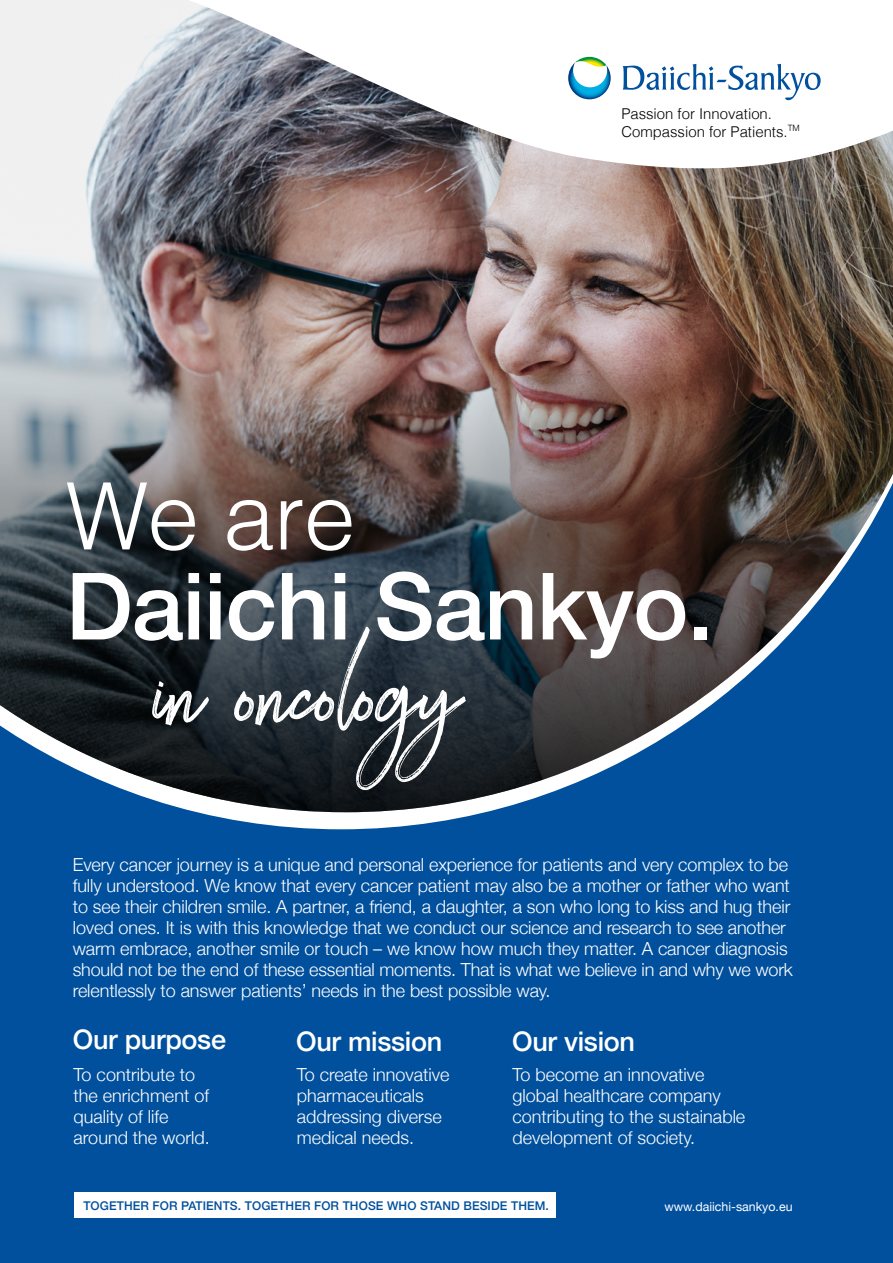
<style>
.page{position:relative;width:893px;height:1263px;background:#fff}
.page>*{position:absolute;margin:0;border:0;box-sizing:border-box;transform-origin:0 0}
.t1{font:114.9px "Brownhill Script";color:#fff}
.t2{font:500 93px "Helvetica Neue";letter-spacing:-.01em;color:#fff}
.t3{font:300 93px "Helvetica";color:#fff}
.t4{font:500 27px "Helvetica Neue";letter-spacing:-.01em;color:#fff}
.t5{font:300 18px/21px "Helvetica Neue";letter-spacing:-.005em;color:#fff}
.t6{font:300 14.85px "Helvetica";color:#000}
.t7{font:12.45px "Helvetica Neue";color:#fff}
.t8{font:500 12px "Helvetica Neue";letter-spacing:.01em;color:#00509e}
</style>
<div class="page">
<div style="left:0;top:451px;width:893px;height:812px;background:#00509e"></div>
<svg style="left:196px;top:812px;width:290px;height:17px;fill:#fff"></svg>
<div style="left:74px;top:1192px;width:482px;height:26px;background:#fff"></div>
<img style="left:0;top:0;width:893px;height:812px">
<p class="t6" style="left:621px;top:101px;width:152px">Passion for Innovation.</p>
<p class="t6" style="left:621px;top:119px;width:180px">Compassion for Patients.<sup>TM</sup></p>
<p class="t3" style="left:66px;top:437px;width:291px">We are</p>
<p class="t2" style="left:66px;top:531px;width:649px">Daiichi Sankyo.</p>
<p class="t1" style="left:156px;top:614px;width:308px">in oncology</p>
<p class="t5" style="left:73px;top:853px;width:722px">Every cancer journey is a unique and personal experience for patients and very complex to be fully understood. We know that every cancer patient may also be a mother or father who want to see their children smile. A partner, a friend, a daughter, a son who long to kiss and hug their loved ones. It is with this knowledge that we conduct our science and research to see another warm embrace, another smile or touch – we know how much they matter. A cancer diagnosis should not be the end of these essential moments. That is what we believe in and why we work relentlessly to answer patients’ needs in the best possible way.</p>
<p class="t4" style="left:73px;top:1017px;width:155px">Our purpose</p>
<p class="t5" style="left:74px;top:1063px;width:137px">To contribute to the enrichment of</p>
<p class="t5" style="left:74px;top:1105px;width:97px">quality of life</p>
<p class="t5" style="left:74px;top:1126px;width:138px">around the world.</p>
<p class="t4" style="left:296px;top:1019px;width:148px">Our mission</p>
<p class="t5" style="left:297px;top:1063px;width:154px">To create innovative pharmaceuticals</p>
<p class="t5" style="left:297px;top:1105px;width:147px">addressing diverse</p>
<p class="t5" style="left:297px;top:1126px;width:119px">medical needs.</p>
<p class="t4" style="left:512px;top:1019px;width:124px">Our vision</p>
<p class="t5" style="left:512px;top:1063px;width:194px">To become an innovative</p>
<p class="t5" style="left:512px;top:1084px;width:210px">global healthcare company</p>
<p class="t5" style="left:512px;top:1105px;width:234px">contributing to the sustainable</p>
<p class="t5" style="left:512px;top:1126px;width:184px">development of society.</p>
<p class="t8" style="left:83px;top:1196px;width:467px">TOGETHER FOR PATIENTS. TOGETHER FOR THOSE WHO STAND BESIDE THEM.</p>
<p class="t7" style="left:664px;top:1197px;width:130px">www.daiichi-sankyo.eu</p>
</div>
